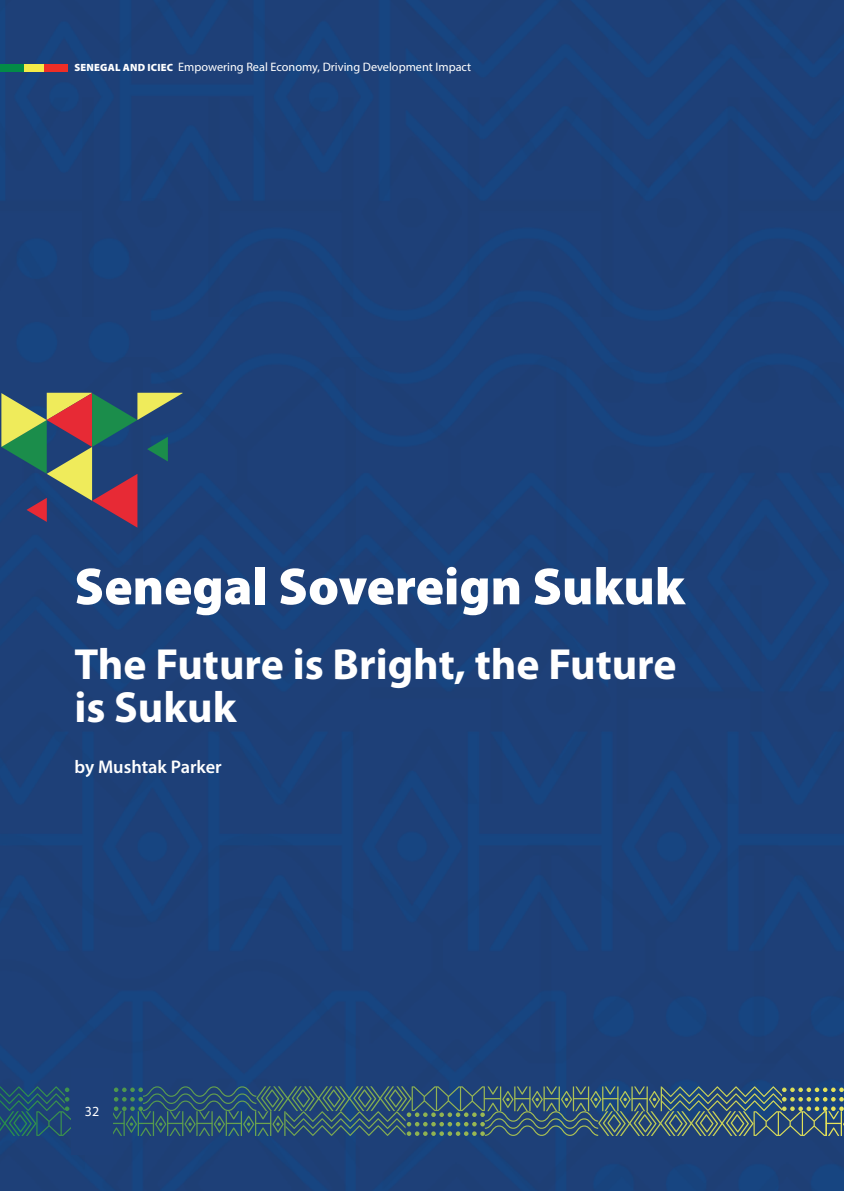
<style>
.page{position:relative;width:844px;height:1191px;background:#fff}
.page>*{position:absolute;margin:0;border:0;box-sizing:border-box;transform-origin:0 0}
.t1{font:900 52.5px "Myriad Pro";color:#fff}
.t2{font:700 43.75px/43.8px "Myriad Pro";color:#fff}
.t3{font:600 18.38px "Myriad Pro";color:#fff}
.t4{font:14px "Myriad Pro";color:#fff}
.t5{font:12.25px "Myriad Pro";color:#fff}
.s1{font-weight:900;font-size:10.5px}
</style>
<div class="page">
<img style="left:0;top:0;width:843px;height:1191px">
<svg style="left:0;top:1086px;width:843px;height:50px"></svg>
<div style="left:23px;top:64px;width:22px;height:7px;background:#f4ec48"></div>
<div style="left:0;top:64px;width:23px;height:7px;background:#038b47"></div>
<div style="left:45px;top:64px;width:23px;height:7px;background:#ee2e26"></div>
<div style="left:71px;top:1067px;width:42px;height:87px;background:#1e4079"></div>
<svg style="left:1px;top:393px;width:182px;height:134px"></svg>
<p class="t5" style="left:74px;top:59px;width:398px"><span class="s1">Senegal AN D ICIEC</span> Empowering Real Economy, Driving Development Impact</p>
<h1 class="t1" style="left:74px;top:551px;width:612px">Senegal Sovereign Sukuk</h1>
<h2 class="t2" style="left:74px;top:640px;width:603px">The Future is Bright, the Future is Sukuk</h2>
<h3 class="t3" style="left:74px;top:755px;width:149px">by Mushtak Parker</h3>
<p class="t4" style="left:85px;top:1103px;width:16px">32</p>
</div>
